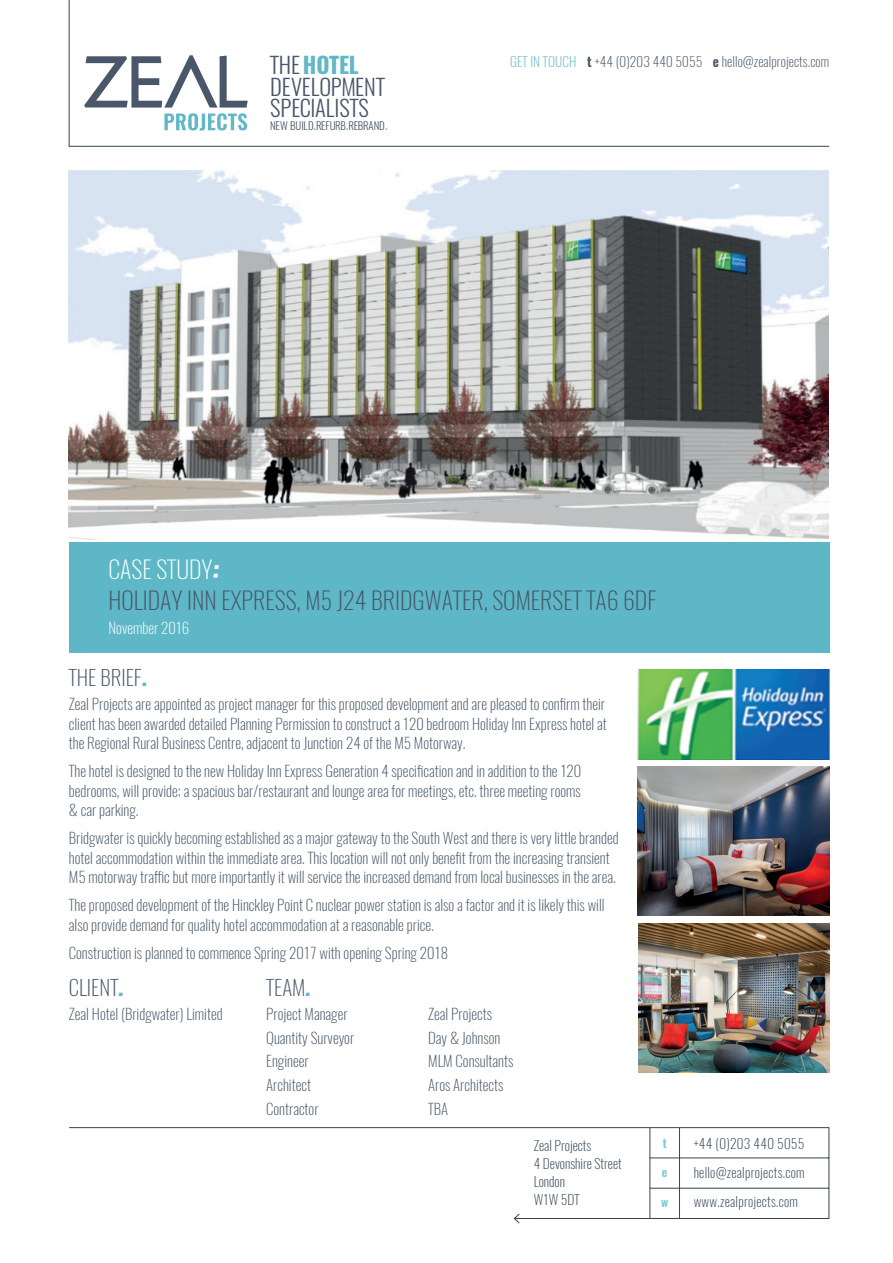
<style>
.page{position:relative;width:893px;height:1263px;background:#fff}
.page>*{position:absolute;margin:0;border:0;box-sizing:border-box;transform-origin:0 0}
.t1{font:200 24px "Oswald";color:#465669}
.t2{font:200 24px "Oswald";color:#fff}
.t3{font:300 22.5px/21.1px "Oswald";color:#4a576a}
.t4{font:200 21px "Oswald";color:#465669}
.t5{font:200 15px/19.5px "Oswald";color:#465669;text-align:justify}
.t6{font:200 15px "Oswald";color:#fff}
.t7{font:200 13.5px "Oswald";letter-spacing:.02em;color:#344455}
.t8{font:200 13.5px "Oswald";letter-spacing:.005em;color:#465669}
.t9{font:200 13.5px "Oswald";color:#344455}
.t10{font:600 12px "Oswald";color:#76cdd2}
.t11{font:300 10.8px "Oswald";letter-spacing:-.02em;color:#4a576a}
.s1{font-weight:700;color:#63b8c6}
.s2{font-weight:700;color:#75ccd1}
.s3{color:#5eb7c6}
.s4{font-weight:600}
.s5{font-weight:800;font-style:italic}
.s6{font-weight:800;font-style:italic;color:#5eb7c6}
</style>
<div class="page">
<div style="left:69px;top:542px;width:760px;height:111px;background:#5eb7c6"></div>
<svg style="left:69px;top:0;width:761px;height:147px"></svg>
<svg style="left:84px;top:55px;width:164px;height:76px"></svg>
<img style="left:69px;top:170px;width:759px;height:369px">
<img style="left:638px;top:923px;width:191px;height:149px">
<img style="left:638px;top:670px;width:191px;height:89px">
<img style="left:638px;top:766px;width:191px;height:149px">
<svg style="left:69px;top:1127px;width:760px;height:92px"></svg>
<svg style="left:514px;top:1213px;width:6px;height:11px"></svg>
<p class="t3" style="left:270px;top:55px;width:116px">THE<span class="s1">HOTEL<br></span>DEVELOPMENT<br>SPECIALISTS</p>
<p class="t11" style="left:270px;top:118px;width:119px">NEW BUILD<span class="s2">.</span>REFURB<span class="s2">.</span>REBRAND<span class="s2">.</span></p>
<p class="t8" style="left:510px;top:53px;width:321px"><span class="s3">GET IN TOUCH</span> <span class="s4">t</span> +44 (0)203 440 5055 <span class="s4">e</span> hello@zealprojects.com</p>
<p class="t2" style="left:109px;top:553px;width:113px">CASE STUDY<span class="s5">:</span></p>
<p class="t1" style="left:109px;top:584px;width:549px">HOLIDAY INN EXPRESS, M5 J24 BRIDGWATER, SOMERSET TA6 6DF</p>
<p class="t6" style="left:109px;top:618px;width:82px">November 2016</p>
<p class="t4" style="left:69px;top:664px;width:80px">THE BRIEF<span class="s6">.</span></p>
<p class="t5" style="left:69px;top:694px;width:539px">Zeal Projects are appointed as project manager for this proposed development and are pleased to confirm their client has been awarded detailed Planning Permission to construct a 120 bedroom Holiday Inn Express hotel at the Regional Rural Business Centre, adjacent to Junction 24 of the M5 Motorway.</p>
<p class="t5" style="left:69px;top:761px;width:514px">The hotel is designed to the new Holiday Inn Express Generation 4 specification and in addition to the 120 bedrooms, will provide; a spacious bar/restaurant and lounge area for meetings, etc. three meeting rooms &amp; car parking.</p>
<p class="t5" style="left:69px;top:828px;width:551px;text-align:left">Bridgwater is quickly becoming established as a major gateway to the South West and there is very little branded hotel accommodation within the immediate area. This location will not only benefit from the increasing transient<br>M5 motorway traffic but more importantly it will service the increased demand from local businesses in the area.</p>
<p class="t5" style="left:69px;top:895px;width:537px">The proposed development of the Hinckley Point C nuclear power station is also a factor and it is likely this will also provide demand for quality hotel accommodation at a reasonable price.</p>
<p class="t5" style="left:69px;top:943px;width:381px">Construction is planned to commence Spring 2017 with opening Spring 2018</p>
<p class="t4" style="left:69px;top:973px;width:56px">CLIENT<span class="s6">.</span></p>
<p class="t5" style="left:69px;top:1004px;width:155px">Zeal Hotel (Bridgwater) Limited</p>
<p class="t4" style="left:266px;top:973px;width:46px">TEAM<span class="s6">.</span></p>
<p class="t5" style="left:266px;top:1004px;width:83px">Project Manager</p>
<p class="t5" style="left:428px;top:1004px;width:65px">Zeal Projects</p>
<p class="t5" style="left:266px;top:1027px;width:90px">Quantity Surveyor</p>
<p class="t5" style="left:428px;top:1027px;width:74px">Day &amp; Johnson</p>
<p class="t5" style="left:266px;top:1051px;width:44px">Engineer</p>
<p class="t5" style="left:428px;top:1051px;width:87px">MLM Consultants</p>
<p class="t5" style="left:266px;top:1075px;width:46px">Architect</p>
<p class="t5" style="left:428px;top:1075px;width:77px">Aros Architects</p>
<p class="t5" style="left:266px;top:1099px;width:54px">Contractor</p>
<p class="t5" style="left:428px;top:1099px;width:22px">TBA</p>
<p class="t9" style="left:534px;top:1136px;width:59px">Zeal Projects</p>
<p class="t9" style="left:534px;top:1154px;width:89px">4 Devonshire Street</p>
<p class="t7" style="left:534px;top:1172px;width:33px">London</p>
<p class="t7" style="left:534px;top:1190px;width:47px">W1W 5DT</p>
<p class="t10" style="left:663px;top:1134px;width:6px">t</p>
<p class="t10" style="left:662px;top:1164px;width:7px">e</p>
<p class="t10" style="left:661px;top:1193px;width:9px">w</p>
<p class="t7" style="left:694px;top:1134px;width:112px">+44 (0)203 440 5055</p>
<p class="t7" style="left:694px;top:1164px;width:112px">hello@zealprojects.com</p>
<p class="t7" style="left:694px;top:1192px;width:106px">www.zealprojects.com</p>
</div>
